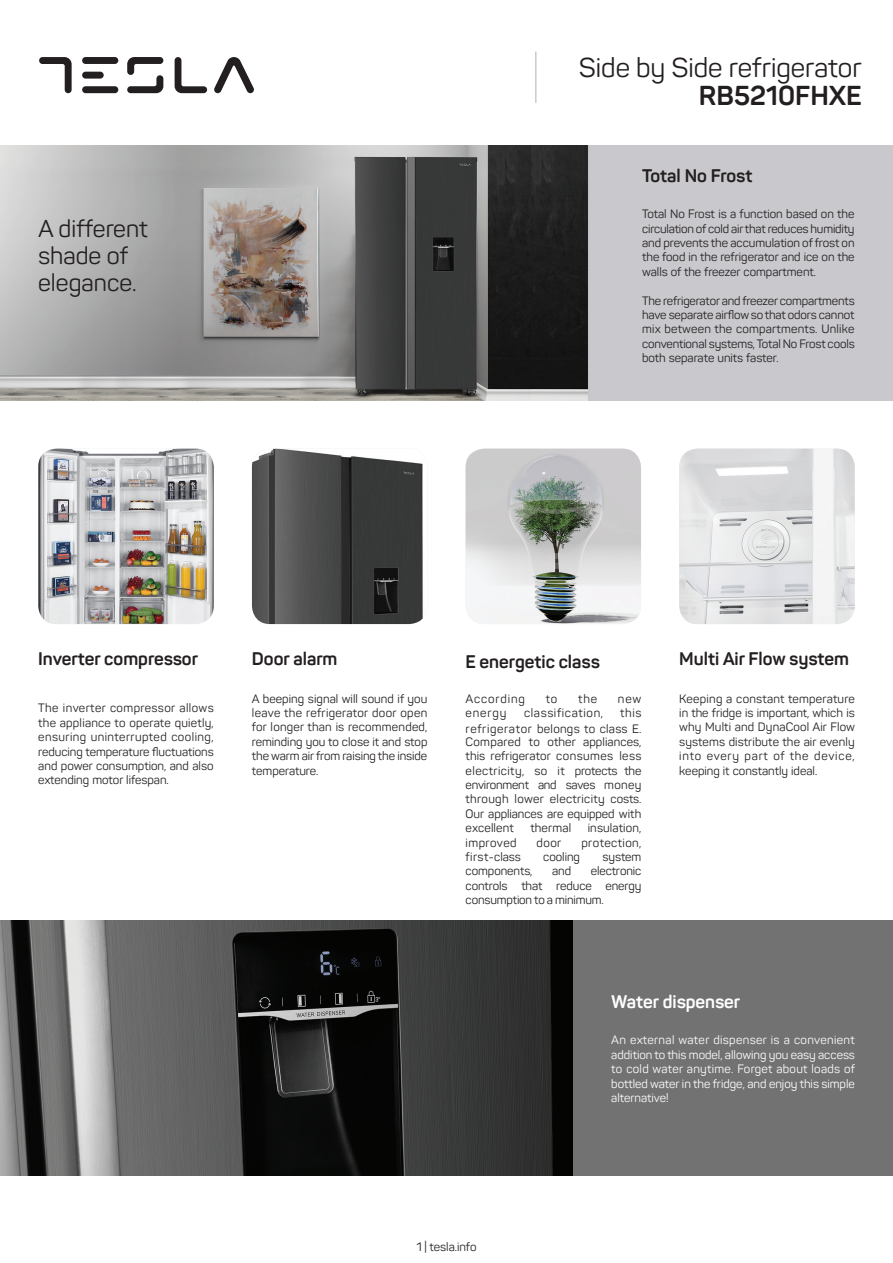
<style>
.page{position:relative;width:893px;height:1263px;background:#fff}
.page>*{position:absolute;margin:0;border:0;box-sizing:border-box;transform-origin:0 0}
.t1{font:27px "Panton";color:#231f20}
.t2{font:700 27px "Panton";color:#231f20}
.t3{font:24px/27px "Panton";color:#231f20}
.t4{font:700 18px "Panton";color:#231f20}
.t5{font:700 18px "Panton";color:#fff}
.t6{font:12px/14.4px "Panton";color:#231f20;text-align:justify}
.t7{font:12px/14.4px "Panton";color:#fff;text-align:justify}
.t8{font:12px/16.5px "Panton";letter-spacing:.055em;color:#231f20;text-align:right}
.t9{font:12px "Panton";letter-spacing:.035em;color:#231f20}
.t10{font:12px "Panton";letter-spacing:.07em;color:#231f20}
</style>
<div class="page">
<svg style="left:214px;top:57px;width:40px;height:36px"></svg>
<svg style="left:39px;top:57px;width:33px;height:36px"></svg>
<svg style="left:127px;top:57px;width:36px;height:36px"></svg>
<svg style="left:175px;top:57px;width:32px;height:36px"></svg>
<div style="left:82px;top:57px;width:36px;height:7px;background:#231f20;border-radius:3px"></div>
<div style="left:82px;top:72px;width:22px;height:7px;background:#231f20;border-radius:3px"></div>
<div style="left:82px;top:86px;width:36px;height:7px;background:#231f20;border-radius:3px"></div>
<img style="left:0;top:145px;width:893px;height:255px">
<img style="left:252px;top:449px;width:171px;height:175px">
<img style="left:679px;top:449px;width:176px;height:175px">
<img style="left:38px;top:449px;width:176px;height:175px">
<img style="left:466px;top:449px;width:175px;height:175px">
<img style="left:0;top:921px;width:573px;height:255px">
<div style="left:573px;top:921px;width:320px;height:255px;background:#727272"></div>
<hr style="left:535px;top:52px;width:1px;height:51px;background:#cacbcd">
<h2 class="t3" style="left:38px;top:215px;width:111px">A different shade of elegance.</h2>
<h1 class="t1" style="left:579px;top:51px;width:284px">Side by Side refrigerator</h1>
<h1 class="t2" style="left:699px;top:79px;width:164px">RB5210FHXE</h1>
<h3 class="t4" style="left:642px;top:165px;width:112px">Total No Frost</h3>
<p class="t6" style="left:642px;top:207px;width:214px">Total No Frost is a function based on the circulation of cold air that reduces humidity and prevents the accumulation of frost on the food in the refrigerator and ice on the walls of the freezer compartment.</p>
<p class="t6" style="left:642px;top:293px;width:214px">The refrigerator and freezer compartments have separate airflow so that odors cannot mix between the compartments. Unlike conventional systems, Total No Frost cools both separate units faster.</p>
<h3 class="t4" style="left:38px;top:647px;width:161px">Inverter compressor</h3>
<p class="t6" style="left:38px;top:701px;width:177px">The inverter compressor allows the appliance to operate quietly, ensuring uninterrupted cooling, reducing temperature fluctuations and power consumption, and also extending motor lifespan.</p>
<h3 class="t4" style="left:252px;top:647px;width:87px">Door alarm</h3>
<p class="t6" style="left:252px;top:691px;width:177px">A beeping signal will sound if you leave the refrigerator door open for longer than is recommended, reminding you to close it and stop the warm air from raising the inside temperature.</p>
<h3 class="t4" style="left:466px;top:650px;width:136px">E energetic class</h3>
<p class="t10" style="left:466px;top:691px;width:61px">According</p>
<p class="t6" style="left:546px;top:691px;width:13px">to</p>
<p class="t6" style="left:578px;top:691px;width:20px">the</p>
<p class="t6" style="left:618px;top:691px;width:25px">new</p>
<p class="t6" style="left:466px;top:705px;width:42px">energy</p>
<p class="t8" style="left:524px;top:704px;width:81px">classification,</p>
<p class="t8" style="left:466px;top:704px;width:177px">this<br>refrigerator belongs to class E.</p>
<p class="t6" style="left:466px;top:734px;width:177px">Compared to other appliances, this refrigerator consumes less electricity, so it protects the environment and saves money through lower electricity costs.<br>Our appliances are equipped with excellent</p>
<p class="t6" style="left:530px;top:821px;width:42px">thermal</p>
<p class="t6" style="left:588px;top:821px;width:55px">insulation,</p>
<p class="t9" style="left:466px;top:835px;width:53px">improved</p>
<p class="t6" style="left:537px;top:835px;width:26px">door</p>
<p class="t9" style="left:581px;top:835px;width:61px">protection,</p>
<p class="t6" style="left:466px;top:849px;width:57px">first-class</p>
<p class="t6" style="left:543px;top:849px;width:38px">cooling</p>
<p class="t6" style="left:603px;top:849px;width:40px">system</p>
<p class="t6" style="left:466px;top:864px;width:68px">components,</p>
<p class="t6" style="left:552px;top:864px;width:21px">and</p>
<p class="t6" style="left:466px;top:864px;width:177px;text-indent:125px">electronic controls that reduce energy consumption to a minimum.</p>
<h3 class="t4" style="left:679px;top:647px;width:171px">Multi Air Flow system</h3>
<p class="t6" style="left:679px;top:691px;width:177px">Keeping a constant temperature in the fridge is important, which is why Multi and DynaCool Air Flow systems distribute the air evenly into every part of the device, keeping it constantly ideal.</p>
<h3 class="t5" style="left:611px;top:991px;width:130px">Water dispenser</h3>
<p class="t7" style="left:611px;top:1033px;width:245px">An external water dispenser is a convenient addition to this model, allowing you easy access to cold water anytime. Forget about loads of bottled water in the fridge, and enjoy this simple alternative!</p>
<p class="t6" style="left:416px;top:1239px;width:62px">1 | tesla.info</p>
</div>
